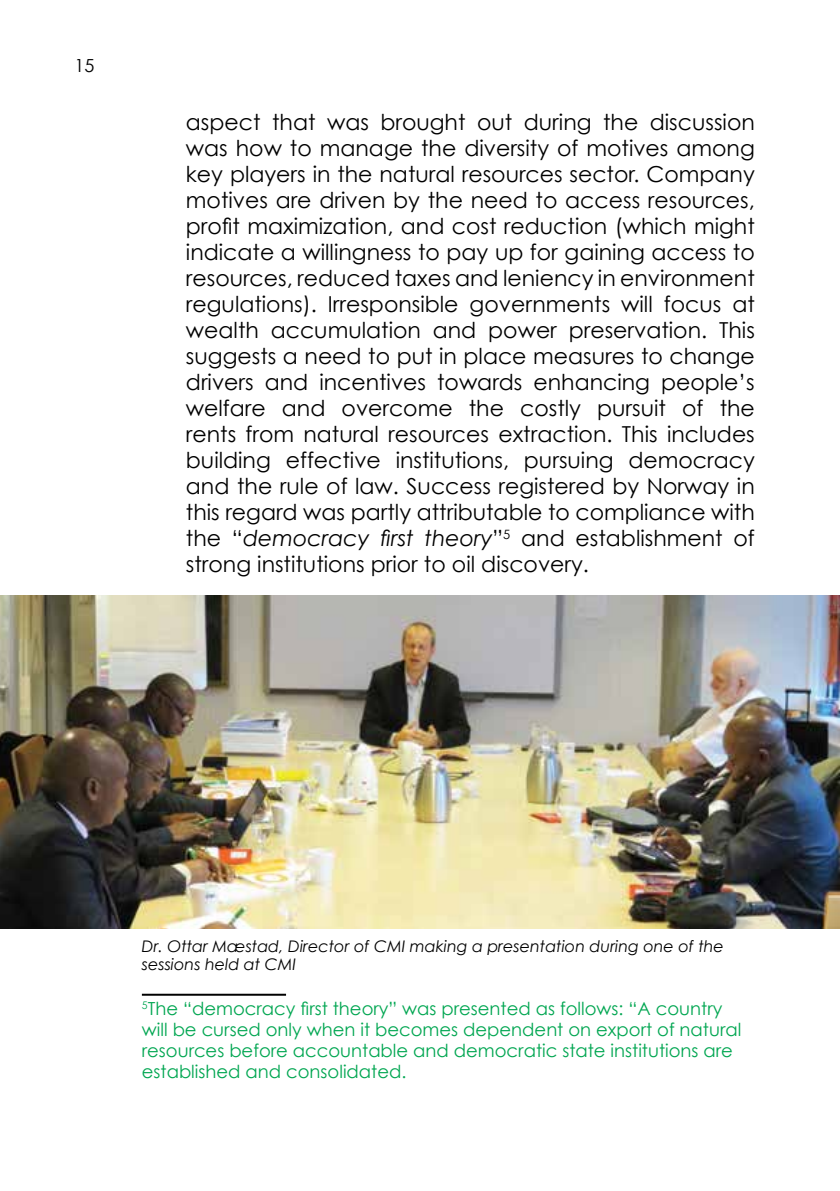
<style>
.page{position:relative;width:840px;height:1191px;background:#fff}
.page>*{position:absolute;margin:0;border:0;box-sizing:border-box;transform-origin:0 0}
.t1{font:22px/26px "Century Gothic";color:#000;text-align:justify}
.t2{font:18px/20.6px "Century Gothic";color:#00a651}
.t3{font:18px "Century Gothic";color:#000}
.t4{font:italic 16px/18.4px "Century Gothic";color:#000}
.s1{font-style:italic}
</style>
<div class="page">
<hr style="left:142px;top:993px;width:144px;height:2px;background:#000">
<img style="left:0;top:595px;width:839px;height:333px">
<p class="t3" style="left:74px;top:54px;width:21px">15</p>
<p class="t1" style="left:186px;top:109px;width:570px">aspect that was brought out during the discussion was how to manage the diversity of motives among key players in the natural resources sector. Company motives are driven by the need to access resources, profit maximization, and cost reduction (which might indicate a willingness to pay up for gaining access to resources, reduced taxes and leniency in environment regulations). Irresponsible governments will focus at wealth accumulation and power preservation. This suggests a need to put in place measures to change drivers and incentives towards enhancing people’s welfare and overcome the costly pursuit of the rents from natural resources extraction. This includes building effective institutions, pursuing democracy and the rule of law. Success registered by Norway in this regard was partly attributable to compliance with the “<span class="s1">democracy first theory</span>”<sup>5</sup> and establishment of strong institutions prior to oil discovery.</p>
<p class="t4" style="left:142px;top:936px;width:583px">Dr. Ottar Mæstad, Director of CMI making a presentation during one of the sessions held at CMI</p>
<p class="t2" style="left:142px;top:998px;width:600px"><sup>5</sup>The “democracy first theory” was presented as follows: “A country will be cursed only when it becomes dependent on export of natural resources before accountable and democratic state institutions are established and consolidated.</p>
</div>
